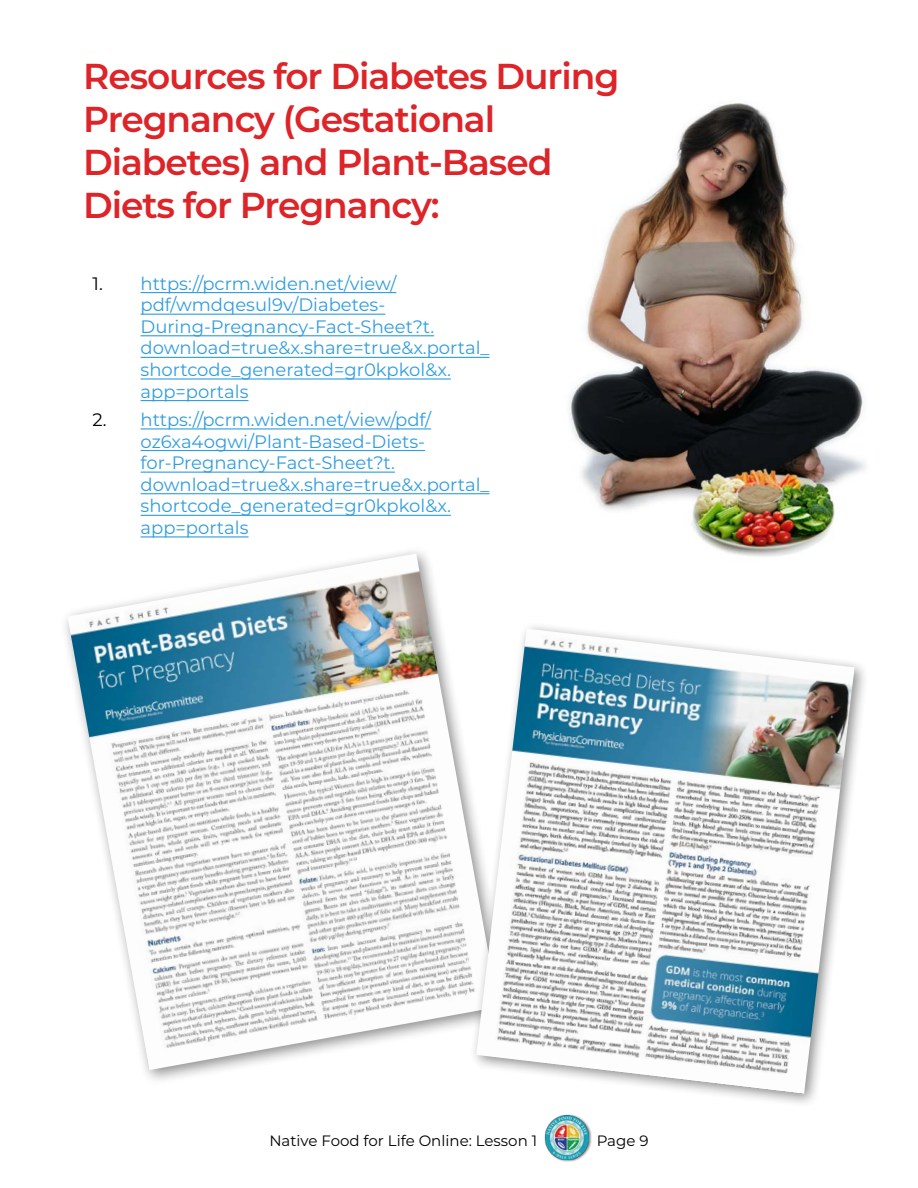
<style>
.page{position:relative;width:918px;height:1188px;background:#fff}
.page>*{position:absolute;margin:0;border:0;box-sizing:border-box;transform-origin:0 0}
.t1{font:600 36px/43.2px "Montserrat";letter-spacing:-.03em;color:#dd2428}
.t2{font:18px/21.6px "Montserrat";color:#309de1}
.t3{font:15px "Montserrat";color:#000}
.s1{color:#000}
</style>
<div class="page">
<img style="left:569px;top:102px;width:298px;height:455px">
<img style="left:68px;top:554px;width:401px;height:516px">
<div style="left:469px;top:621px;width:400px;height:487px;background:#000;opacity:.45"></div>
<img style="left:476px;top:629px;width:379px;height:465px">
<div style="left:544px;top:1114px;width:48px;height:48px;background:#000;opacity:.45"></div>
<img style="left:545px;top:1116px;width:44px;height:43px">
<hr style="left:141px;top:292px;width:255px;height:1px;background:#309de1">
<hr style="left:141px;top:314px;width:244px;height:1px;background:#309de1">
<hr style="left:141px;top:335px;width:293px;height:1px;background:#309de1">
<hr style="left:141px;top:357px;width:349px;height:1px;background:#309de1">
<hr style="left:141px;top:378px;width:310px;height:2px;background:#309de1">
<hr style="left:141px;top:400px;width:107px;height:1px;background:#309de1">
<hr style="left:141px;top:428px;width:290px;height:1px;background:#309de1">
<hr style="left:141px;top:450px;width:284px;height:1px;background:#309de1">
<hr style="left:141px;top:472px;width:254px;height:1px;background:#309de1">
<hr style="left:141px;top:493px;width:349px;height:1px;background:#309de1">
<hr style="left:141px;top:515px;width:310px;height:1px;background:#309de1">
<hr style="left:141px;top:536px;width:107px;height:1px;background:#309de1">
<p class="t1" style="left:83px;top:53px;width:538px">Resources for Diabetes During<br>Pregnancy (Gestational<br>Diabetes) and Plant-Based<br>Diets for Pregnancy:</p>
<p class="t2" style="left:141px;top:272px;width:350px;text-indent:-48px"><span class="s1">1.</span> https://pcrm.widen.net/view/ pdf/wmdqesul9v/Diabetes-<br>During-Pregnancy-Fact-Sheet?t. download=true&amp;x.share=true&amp;x.portal_ shortcode_generated=gr0kpkol&amp;x. app=portals</p>
<p class="t2" style="left:141px;top:408px;width:350px;text-indent:-48px"><span class="s1">2.</span> https://pcrm.widen.net/view/pdf/ oz6xa4ogwi/Plant-Based-Diets&shy;for-Pregnancy-Fact-Sheet?t. download=true&amp;x.share=true&amp;x.portal_ shortcode_generated=gr0kpkol&amp;x. app=portals</p>
<p class="t3" style="left:269px;top:1130px;width:269px">Native Food for Life Online: Lesson 1</p>
<p class="t3" style="left:597px;top:1130px;width:53px">Page 9</p>
</div>
